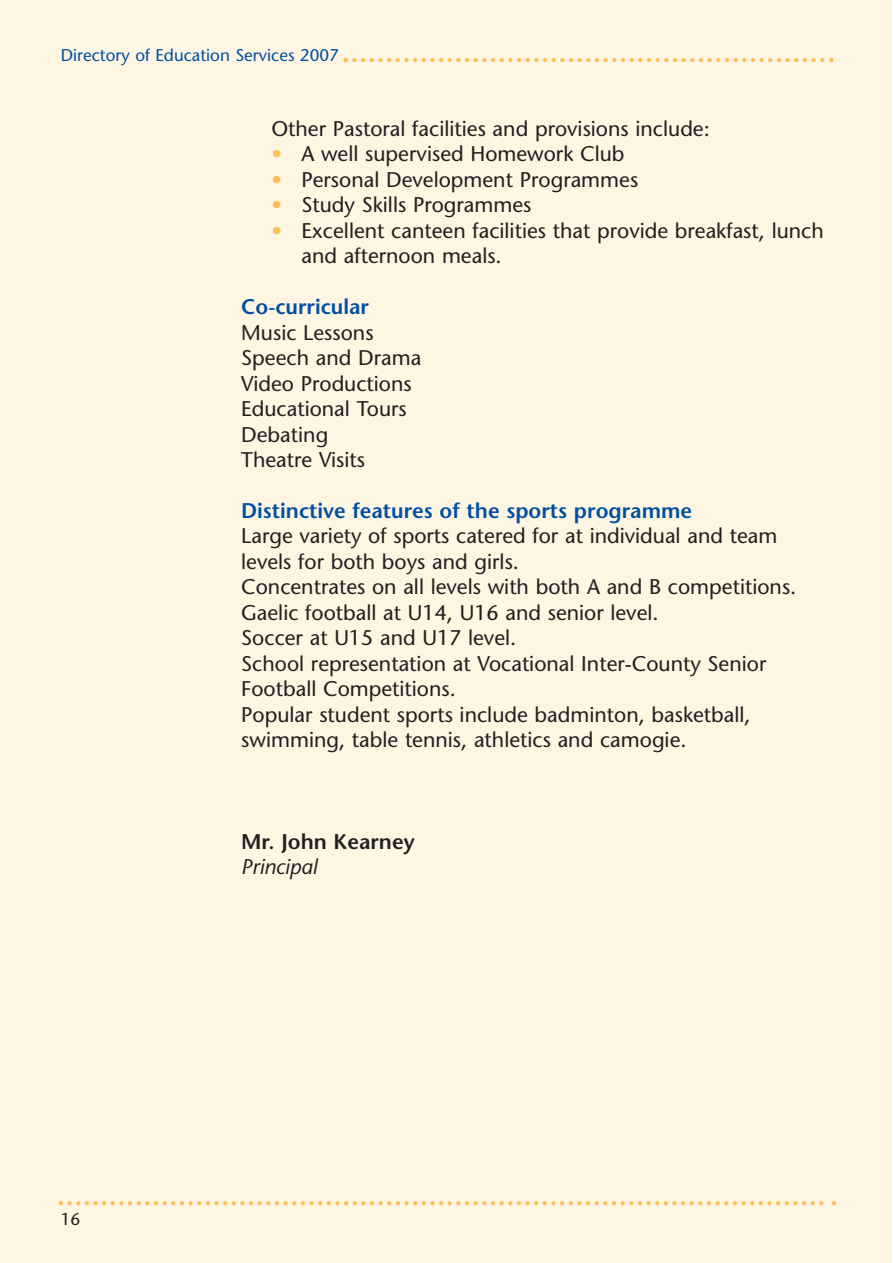
<style>
.page{position:relative;width:893px;height:1263px;background:#fff}
.page>*{position:absolute;margin:0;border:0;box-sizing:border-box;transform-origin:0 0}
.t1{font:21.15px/25.5px "Stone Sans";color:#231f20}
.t2{font:600 21.15px "Stone Sans";color:#004fa3}
.t3{font:600 21.15px "Stone Sans";color:#231f20}
.t4{font:italic 21.15px "Stone Sans";color:#231f20}
.t5{font:16.95px "Stone Sans";color:#004fa3}
.t6{font:16.95px "Stone Sans";color:#231f20}
.s1{color:#febf57}
</style>
<div class="page">
<div style="left:1px;top:0;width:891px;height:1263px;background:#fef5e3"></div>
<svg style="left:59px;top:1201px;width:777px;height:4px"></svg>
<svg style="left:343px;top:58px;width:490px;height:4px"></svg>
<p class="t5" style="left:61px;top:48px;width:280px">Directory of Education Services 2007</p>
<p class="t1" style="left:271px;top:118px;width:440px">Other Pastoral facilities and provisions include:</p>
<p class="t1" style="left:271px;top:144px;width:355px"><span class="s1">•</span> A well supervised Homework Club</p>
<p class="t1" style="left:271px;top:169px;width:368px"><span class="s1">•</span> Personal Development Programmes</p>
<p class="t1" style="left:271px;top:194px;width:262px"><span class="s1">•</span> Study Skills Programmes</p>
<p class="t1" style="left:301px;top:220px;width:524px;text-indent:-30px"><span class="s1">•</span> Excellent canteen facilities that provide breakfast, lunch and afternoon meals.</p>
<p class="t2" style="left:241px;top:299px;width:129px">Co-curricular</p>
<p class="t1" style="left:241px;top:322px;width:182px">Music Lessons<br>Speech and Drama<br>Video Productions<br>Educational Tours<br>Debating<br>Theatre Visits</p>
<p class="t2" style="left:241px;top:502px;width:452px">Distinctive features of the sports programme</p>
<p class="t1" style="left:241px;top:526px;width:557px">Large variety of sports catered for at individual and team levels for both boys and girls.<br>Concentrates on all levels with both A and B competitions.<br>Gaelic football at U14, U16 and senior level.<br>Soccer at U15 and U17 level.<br>School representation at Vocational Inter-County Senior Football Competitions.<br>Popular student sports include badminton, basketball, swimming, table tennis, athletics and camogie.</p>
<p class="t6" style="left:61px;top:1212px;width:21px">16</p>
<p class="t3" style="left:241px;top:833px;width:175px">Mr. John Kearney</p>
<p class="t4" style="left:241px;top:859px;width:78px">Principal</p>
</div>
